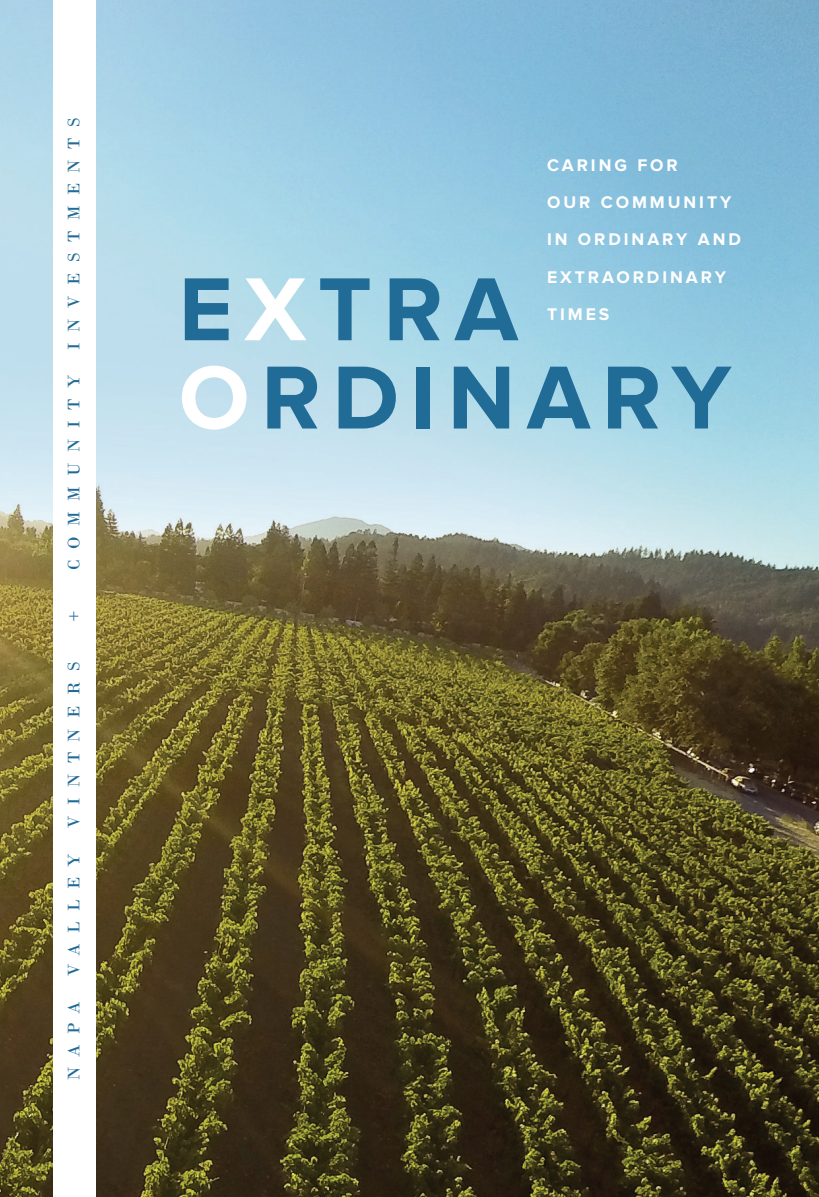
<style>
.page{position:relative;width:819px;height:1197px;background:#fff}
.page>*{position:absolute;margin:0;border:0;box-sizing:border-box;transform-origin:0 0}
.t1{font:700 92.75px "Proxima Nova";letter-spacing:.125em;color:#216b97}
.t2{font:700 17.5px "Proxima Nova";letter-spacing:.17em;color:#fff}
.t3{font:17.5px "Bodoni";letter-spacing:.6em;color:#216b97}
.s1{color:#fff}
</style>
<div class="page">
<img style="left:0;top:0;width:819px;height:1197px">
<div style="left:53px;top:0;width:42px;height:1197px;background:#fff"></div>
<p class="t3" style="left:63px;top:350px;width:234px;rotate:-90deg">INVESTMENTS</p>
<p class="t3" style="left:63px;top:570px;width:196px;rotate:-90deg">COMMUNITY</p>
<p class="t3" style="left:63px;top:622px;width:13px;rotate:-90deg">+</p>
<p class="t3" style="left:63px;top:828px;width:168px;rotate:-90deg">VINTNERS</p>
<p class="t3" style="left:63px;top:976px;width:124px;rotate:-90deg">VALLEY</p>
<p class="t3" style="left:63px;top:1080px;width:79px;rotate:-90deg">NAPA</p>
<p class="t2" style="left:547px;top:155px;width:132px">CARING FOR</p>
<p class="t2" style="left:547px;top:192px;width:186px">OUR COMMUNITY</p>
<p class="t2" style="left:547px;top:230px;width:195px">IN ORDINARY AND</p>
<p class="t2" style="left:547px;top:267px;width:180px">EXTRAORDINARY</p>
<p class="t2" style="left:547px;top:304px;width:64px">TIMES</p>
<p class="t1" style="left:179px;top:256px;width:341px">E<span class="s1">X</span>TRA</p>
<p class="t1" style="left:179px;top:344px;width:554px"><span class="s1">O</span>RDINARY</p>
</div>
